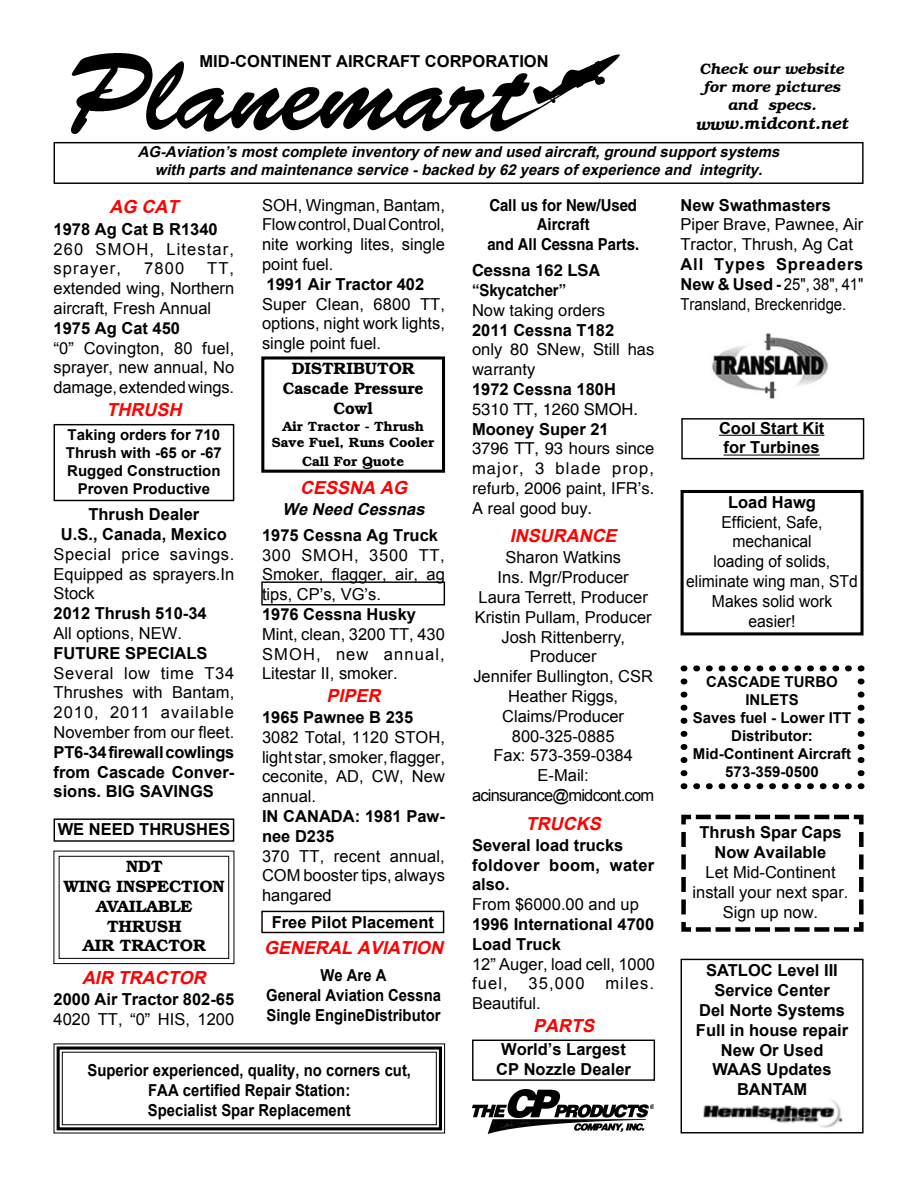
<style>
.page{position:relative;width:918px;height:1188px;background:#fff}
.page>*{position:absolute;margin:0;border:0;box-sizing:border-box;transform-origin:0 0}
.t1{font:italic 700 18px "Arial";color:#f00}
.t2{font:16.5px/19.8px "Arial";color:#000}
.t3{font:700 16.5px/19.8px "Arial";color:#000}
.t4{font:16.5px/19.8px "Helvetica";color:#000}
.t5{font:700 16.5px/19.8px "Arial";color:#000;text-align:center;scale:.9 1}
.t6{font:16.5px/19.8px "Arial";color:#000;text-align:center;scale:.95 1}
.t7{font:600 16.5px/19.8px "Bookman";color:#000;text-align:center}
.t8{font:700 16.5px/19.8px "Helvetica";color:#000;text-align:center;scale:.9 1}
.t9{font:16.5px/19.8px "Arial";letter-spacing:.07em;color:#000}
.t10{font:16.5px "Arial";letter-spacing:.035em;color:#000}
.t11{font:16.5px "Arial";letter-spacing:.06em;color:#000}
.t12{font:16.5px "Arial";letter-spacing:.04em;color:#000}
.t13{font:italic 600 16.5px "Bookman";color:#000}
.t14{font:700 15px/18px "Arial";color:#000;text-align:center}
.t15{font:italic 700 15px/18px "Arial";color:#000;text-align:center}
.t16{font:italic 600 15px/18px "Bookman";color:#000;text-align:center}
.t17{font:600 13.5px/16.2px "Bookman";color:#000;text-align:center}
.s1{font-family:"Helvetica"}
.s2{font-weight:700}
.s3{font-weight:400}
.s4{font-family:"Helvetica";font-weight:400}
.s5{font-style:italic}
.s6{font-family:"Arial";font-weight:700}
</style>
<div class="page">
<div style="left:54px;top:142px;width:810px;height:42px;border:1px solid #000"></div>
<div style="left:54px;top:424px;width:180px;height:77px;border:1px solid #000"></div>
<div style="left:62px;top:1052px;width:375px;height:73px;border:1px solid #000"></div>
<div style="left:57px;top:1047px;width:385px;height:83px;border:3px solid #000"></div>
<div style="left:681px;top:959px;width:183px;height:174px;border:1px solid #000"></div>
<svg style="left:53px;top:850px;width:182px;height:114px"></svg>
<svg style="left:681px;top:814px;width:183px;height:118px"></svg>
<svg style="left:261px;top:581px;width:185px;height:353px"></svg>
<div style="left:681px;top:490px;width:183px;height:145px;border:3px solid #000"></div>
<div style="left:681px;top:418px;width:183px;height:41px;border:1px solid #000"></div>
<hr style="left:719px;top:435px;width:106px;height:1px;background:#000">
<hr style="left:724px;top:455px;width:96px;height:1px;background:#000">
<img style="left:71px;top:53px;width:548px;height:81px">
<img style="left:712px;top:333px;width:117px;height:66px">
<img style="left:472px;top:1090px;width:182px;height:43px">
<div style="left:261px;top:356px;width:184px;height:117px;border:3px solid #000"></div>
<div style="left:54px;top:818px;width:180px;height:24px;border:1px solid #000"></div>
<div style="left:472px;top:1040px;width:183px;height:41px;border:1px solid #000"></div>
<img style="left:703px;top:1100px;width:140px;height:28px">
<p class="t3" style="left:200px;top:51px;width:351px">MID-CONTINENT AIRCRAFT CORPORATION</p>
<p class="t16" style="left:700px;top:60px;width:146px">Check our website for more pictures and specs.</p>
<p class="t13" style="left:696px;top:114px;width:154px">www.midcont.net</p>
<p class="t15" style="left:138px;top:143px;width:648px">AG-Aviation<span class="s1">’</span>s mostcomplete inventory ofnew and used aircraft,ground supportsystems with parts and maintenance service -backed by 62 years ofexperience and integrity.</p>
<p class="t1" style="left:109px;top:195px;width:76px">AG CAT</p>
<p class="t9" style="left:54px;top:219px;width:182px"><span class="s2">1978 Ag Cat B R1340<br></span>260 SMOH, Litestar, sprayer,</p>
<p class="t2" style="left:144px;top:259px;width:42px">7800</p>
<p class="t2" style="left:54px;top:259px;width:182px;text-indent:154px">TT, extended wing, Northern aircraft, Fresh Annual<br><span class="s2">1975 Ag Cat 450<br></span><span class="s1">“</span>0<span class="s1">”</span> Covington, 80 fuel, sprayer, new annual, No damage, extended wings.</p>
<p class="t1" style="left:106px;top:397px;width:82px">THRUSH</p>
<p class="t14" style="left:66px;top:427px;width:157px">Taking orders for 710<br>Thrush with -65 or -67<br>Rugged Construction<br>Proven Productive</p>
<p class="t3" style="left:88px;top:505px;width:112px">Thrush Dealer</p>
<p class="t3" style="left:61px;top:525px;width:167px">U.S., Canada, Mexico</p>
<p class="t10" style="left:54px;top:543px;width:182px">Special price savings.</p>
<p class="t2" style="left:54px;top:564px;width:182px">Equipped as sprayers.In</p>
<p class="t2" style="left:54px;top:584px;width:43px">Stock</p>
<p class="t3" style="left:54px;top:604px;width:155px">2012 Thrush 510-34</p>
<p class="t2" style="left:54px;top:623px;width:130px">All options, NEW.</p>
<p class="t3" style="left:54px;top:644px;width:155px">FUTURE SPECIALS</p>
<p class="t12" style="left:54px;top:662px;width:182px">Several low time T34</p>
<p class="t2" style="left:54px;top:683px;width:182px">Thrushes with Bantam,</p>
<p class="t11" style="left:54px;top:702px;width:182px">2010, 2011 available</p>
<p class="t2" style="left:54px;top:722px;width:182px">November from our fleet.</p>
<p class="t3" style="left:54px;top:743px;width:182px">PT6-34 firewall cowlings</p>
<p class="t3" style="left:54px;top:762px;width:182px">from Cascade Conver-</p>
<p class="t3" style="left:54px;top:782px;width:162px">sions. BIG SAVINGS</p>
<p class="t3" style="left:58px;top:820px;width:174px">WE NEED THRUSHES</p>
<p class="t7" style="left:64px;top:857px;width:163px">NDT<br>WING INSPECTION<br>AVAILABLE<br>THRUSH<br>AIR TRACTOR</p>
<p class="t1" style="left:82px;top:966px;width:131px">AIR TRACTOR</p>
<p class="t3" style="left:54px;top:990px;width:182px">2000 Air Tractor 802-65<br><span class="s3">4020 TT,</span> <span class="s4">“</span><span class="s3">0</span><span class="s4">”</span> <span class="s3">HIS, 1200</span></p>
<p class="t2" style="left:262px;top:195px;width:184px">SOH, Wingman, Bantam,<br>Flow control, Dual Control, nite working lites, single point fuel.<br><span class="s2">1991 Air Tractor 402<br></span>Super Clean, 6800 TT, options, night work lights, single point fuel.</p>
<p class="t7" style="left:283px;top:359px;width:142px">DISTRIBUTOR<br>Cascade Pressure<br>Cowl</p>
<p class="t17" style="left:272px;top:419px;width:164px">Air Tractor - Thrush<br>Save Fuel, Runs Cooler</p>
<p class="t17" style="left:302px;top:453px;width:104px">Call For Quote</p>
<p class="t1" style="left:300px;top:475px;width:114px">CESSNA AG</p>
<p class="t3" style="left:262px;top:497px;width:178px;line-height:26px;text-indent:21px"><span class="s5">We Need Cessnas<br></span>1975 Cessna Ag Truck</p>
<p class="t2" style="left:262px;top:545px;width:185px">300 SMOH, 3500 TT,<br>Smoker, flagger, air, ag tips, CP<span class="s1">’</span>s, VG<span class="s1">’</span>s.<br><span class="s2">1976 Cessna Husky<br></span>Mint, clean, 3200 TT, 430<br>SMOH, new annual,<br>Litestar II, smoker.</p>
<p class="t1" style="left:327px;top:684px;width:61px">PIPER</p>
<p class="t2" style="left:262px;top:708px;width:185px"><span class="s2">1965 Pawnee B 235<br></span>3082 Total, 1120 STOH, light star, smoker, flagger, ceconite, AD, CW, New annual.<br><span class="s2">IN CANADA: 1981 Paw&shy;nee D235<br></span>370 TT, recent annual,<br>COM booster tips, always hangared</p>
<p class="t1" style="left:264px;top:936px;width:186px">GENERAL AVIATION</p>
<p class="t5" style="left:266px;top:966px;width:196px">We Are A<br>General Aviation Cessna<br>Single EngineDistributor</p>
<p class="t3" style="left:272px;top:913px;width:164px">Free Pilot Placement</p>
<p class="t5" style="left:88px;top:1061px;width:361px">Superior experienced, quality, no corners cut,<br>FAA certified Repair Station:<br>Specialist Spar Replacement</p>
<p class="t8" style="left:487px;top:195px;width:170px">Call us for New/Used<br>Aircraft<br>and All Cessna Parts.</p>
<p class="t4" style="left:472px;top:260px;width:184px"><span class="s2">Cessna 162 LSA “Skycatcher”<br></span>Now taking orders<br><span class="s6">2011 Cessna T182<br></span>only 80 SNew, Still has warranty<br><span class="s6">1972 Cessna 180H<br></span>5310 TT, 1260 SMOH.<br><span class="s6">Mooney Super 21<br></span>3796 TT, 93 hours since major, 3 blade prop, refurb, 2006 paint, IFR’s.<br>A real good buy.</p>
<p class="t1" style="left:510px;top:524px;width:114px">INSURANCE</p>
<p class="t2" style="left:472px;top:548px;width:184px;text-align:center">Sharon Watkins<br>Ins. Mgr/Producer<br>Laura Terrett, Producer<br>Kristin Pullam, Producer<br>Josh Rittenberry,<br>Producer<br>Jennifer Bullington, CSR<br>Heather Riggs,<br>Claims/Producer<br>800-325-0885<br>Fax: 573-359-0384<br>E-Mail: acinsurance@midcont.com</p>
<p class="t1" style="left:526px;top:811px;width:82px">TRUCKS</p>
<p class="t3" style="left:472px;top:836px;width:185px">Several load trucks foldover boom, water also.<br><span class="s3">From $6000.00 and up<br></span>1996 International 4700<br>Load Truck<br><span class="s3">12</span><span class="s4">”</span> <span class="s3">Auger, load cell, 1000 fuel,</span></p>
<p class="t2" style="left:529px;top:974px;width:58px">35,000</p>
<p class="t2" style="left:605px;top:974px;width:50px">miles.</p>
<p class="t2" style="left:472px;top:994px;width:70px">Beautiful.</p>
<p class="t1" style="left:533px;top:1014px;width:68px">PARTS</p>
<p class="t3" style="left:496px;top:1040px;width:136px;text-align:center">World<span class="s1">’</span>s Largest<br>CP Nozzle Dealer</p>
<p class="t2" style="left:680px;top:195px;width:184px"><span class="s2">New Swathmasters<br></span>Piper Brave, Pawnee, Air<br>Tractor, Thrush, Ag Cat<br><span class="s2">All Types Spreaders<br>New &amp; Used -</span> 25", 38", 41"<br>Transland, Breckenridge.</p>
<p class="t3" style="left:719px;top:418px;width:107px">Cool Start Kit for Turbines</p>
<p class="t6" style="left:686px;top:492px;width:182px"><span class="s2">Load Hawg<br></span>Efficient, Safe, mechanical<br>loading of solids, eliminate wing man, STd<br>Makes solid work<br>easier!</p>
<p class="t14" style="left:693px;top:673px;width:160px">CASCADE TURBO<br>INLETS<br>Saves fuel - Lower ITT<br>Distributor:<br>Mid-Continent Aircraft<br>573-359-0500</p>
<p class="t2" style="left:693px;top:823px;width:157px;text-align:center"><span class="s2">Thrush Spar Caps<br>Now Available<br></span>Let Mid-Continent install your next spar.<br>Sign up now.</p>
<p class="t3" style="left:696px;top:961px;width:154px;text-align:center">SATLOC Level III<br>Service Center<br>Del Norte Systems<br>Full in house repair<br>New Or Used<br>WAAS Updates<br>BANTAM</p>
</div>
